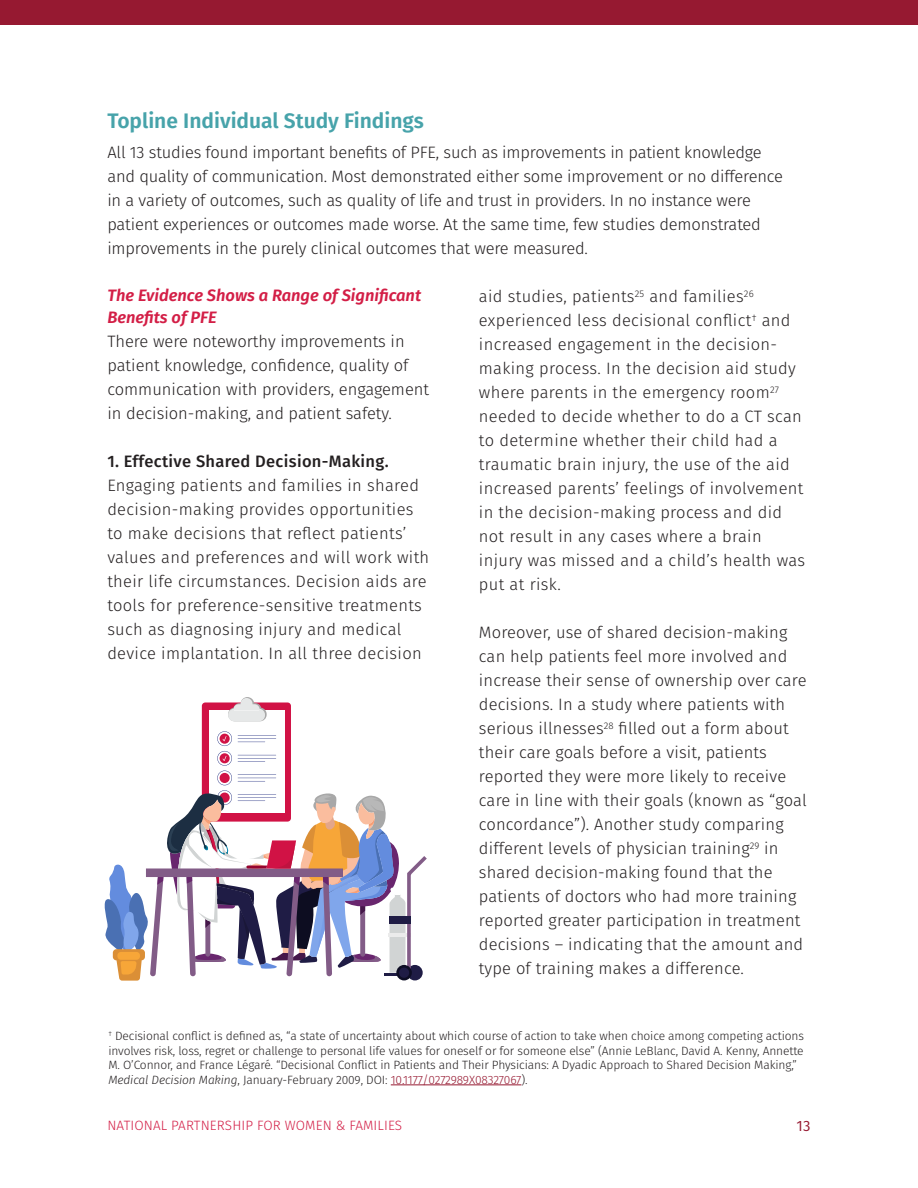
<style>
.page{position:relative;width:918px;height:1188px;background:#fff}
.page>*{position:absolute;margin:0;border:0;box-sizing:border-box;transform-origin:0 0}
.Header_2{font:600 21px "Fira Sans";color:#47a3aa}
.Body_Text{font:300 16.5px/24px "Fira Sans";letter-spacing:.01em;color:#231f20}
.Body_Text-2{font:300 16.5px/24px "Fira Sans";letter-spacing:-.01em;color:#231f20}
.Header_3{font:italic 600 16.5px/22.5px "Fira Sans";color:#d31e46}
.t1{font:15px "Fira Sans";color:#961931}
.t2{font:300 13.5px "Fira Sans";letter-spacing:.01em;color:#d31e46}
.Footnotes{font:300 12px/14.4px "Fira Sans";letter-spacing:-.01em;color:#231f20}
.s1{font-weight:500}
.s2{font-style:italic}
.s3{color:#961931}
</style>
<div class="page">
<div style="left:0;top:0;width:918px;height:25px;background:#961931"></div>
<hr style="left:391px;top:1085px;width:130px;height:1px;background:#961931">
<div style="left:202px;top:703px;width:89px;height:119px;background:#d11245;border-radius:3px"></div>
<div style="left:209px;top:711px;width:76px;height:102px;background:#fff"></div>
<svg style="left:228px;top:697px;width:39px;height:24px"></svg>
<svg style="left:104px;top:731px;width:323px;height:250px"></svg>
<p class="Header_2" style="left:107px;top:103px;width:318px">Topline Individual Study Findings</p>
<p class="Body_Text-2" style="left:107px;top:141px;width:677px">All 13 studies found important benefits of PFE, such as improvements in patient knowledge and quality of communication. Most demonstrated either some improvement or no difference in a variety of outcomes, such as quality of life and trust in providers. In no instance were patient experiences or outcomes made worse. At the same time, few studies demonstrated improvements in the purely clinical outcomes that were measured.</p>
<p class="Header_3" style="left:107px;top:283px;width:315px">The Evidence Shows a Range of Significant<br>Benefits of PFE</p>
<p class="Body_Text" style="left:107px;top:330px;width:323px">There were noteworthy improvements in patient knowledge, confidence, quality of communication with providers, engagement in decision-making, and patient safety.</p>
<p class="Body_Text" style="left:107px;top:450px;width:323px"><span class="s1">1. Effective Shared Decision-Making.<br></span>Engaging patients and families in shared decision-making provides opportunities to make decisions that reflect patients’ values and preferences and will work with their life circumstances. Decision aids are tools for preference-sensitive treatments such as diagnosing injury and medical device implantation. In all three decision</p>
<p class="Body_Text" style="left:479px;top:285px;width:328px">aid studies, patients<sup>25</sup> and families<sup>26 </sup>experienced less decisional conflict<sup>†</sup> and increased engagement in the decision&shy;making process. In the decision aid study where parents in the emergency room<sup>27 </sup>needed to decide whether to do a CT scan to determine whether their child had a traumatic brain injury, the use of the aid increased parents’ feelings of involvement in the decision-making process and did not result in any cases where a brain injury was missed and a child’s health was put at risk.</p>
<p class="Body_Text" style="left:479px;top:621px;width:329px">Moreover, use of shared decision-making can help patients feel more involved and increase their sense of ownership over care decisions. In a study where patients with serious illnesses<sup>28</sup> filled out a form about their care goals before a visit, patients reported they were more likely to receive care in line with their goals (known as “goal concordance”). Another study comparing different levels of physician training<sup>29</sup> in shared decision-making found that the patients of doctors who had more training reported greater participation in treatment decisions – indicating that the amount and type of training makes a difference.</p>
<p class="Footnotes" style="left:108px;top:1029px;width:697px"><sup>†</sup> Decisional conflict is defined as, “a state of uncertainty about which course of action to take when choice among competing actions involves risk, loss, regret or challenge to personal life values for oneself or for someone else” (Annie LeBlanc, David A. Kenny, Annette M. O’Connor, and France Légaré. “Decisional Conflict in Patients and Their Physicians: A Dyadic Approach to Shared Decision Making,” <span class="s2">Medical Decision Making</span>, January-February 2009, DOI: <span class="s3">10.1177/0272989X08327067</span>).</p>
<p class="t2" style="left:107px;top:1116px;width:296px">NATIONAL PARTNERSHIP FOR WOMEN &amp; FAMILIES</p>
<p class="t1" style="left:797px;top:1115px;width:15px">13</p>
</div>
